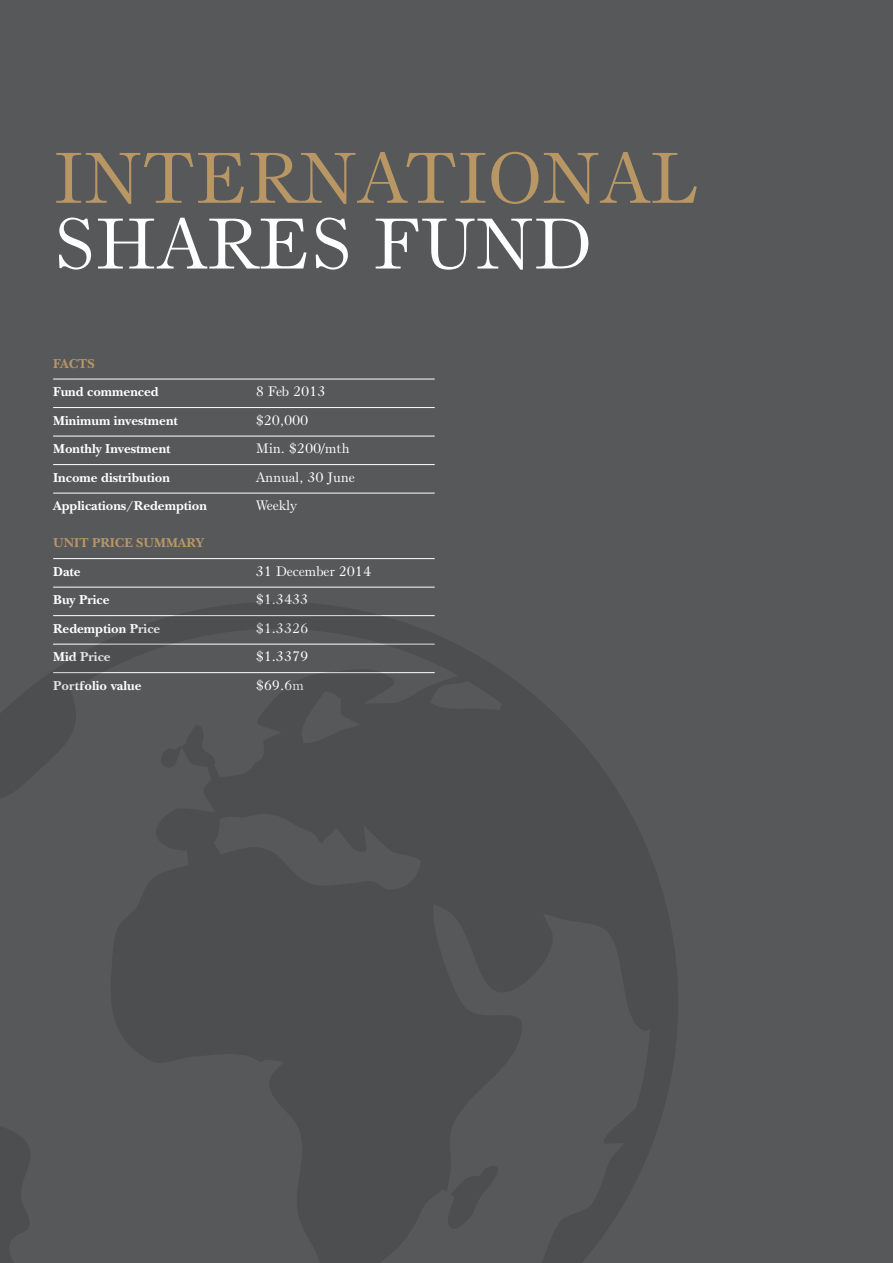
<style>
.page{position:relative;width:893px;height:1263px;background:#57585a}
.page>*{position:absolute;margin:0;border:0;box-sizing:border-box;transform-origin:0 0}
.t1{font:70.65px "Bruce Old Style BT";letter-spacing:-.01em;color:#b99764}
.t2{font:70.65px "Bruce Old Style BT";letter-spacing:-.01em;color:#fff}
.t3{font:700 13.5px "New Baskerville";color:#fff}
.t4{font:13.5px "Bruce Old Style BT";letter-spacing:-.01em;color:#fff}
.t5{font:700 13.5px "New Baskerville";color:#b99764}
</style>
<div class="page">
<hr style="left:53px;top:379px;width:382px;height:1px;background:#fff">
<hr style="left:53px;top:407px;width:382px;height:1px;background:#fff">
<hr style="left:53px;top:436px;width:382px;height:1px;background:#fff">
<hr style="left:53px;top:464px;width:382px;height:1px;background:#fff">
<hr style="left:53px;top:493px;width:382px;height:1px;background:#fff">
<hr style="left:53px;top:558px;width:382px;height:1px;background:#fff">
<hr style="left:53px;top:587px;width:382px;height:1px;background:#fff">
<svg style="left:0;top:602px;width:678px;height:661px"></svg>
<svg style="left:446px;top:1166px;width:53px;height:63px"></svg>
<h1 class="t1" style="left:53px;top:135px;width:645px">INTERNATIONAL</h1>
<h1 class="t2" style="left:53px;top:201px;width:540px">SHARES FUND</h1>
<p class="t5" style="left:53px;top:355px;width:43px">FACTS</p>
<p class="t3" style="left:53px;top:384px;width:107px">Fund commenced</p>
<p class="t4" style="left:256px;top:383px;width:71px">8 Feb 2013</p>
<p class="t3" style="left:53px;top:412px;width:126px">Minimum investment</p>
<p class="t4" style="left:256px;top:412px;width:54px">$20,000</p>
<p class="t3" style="left:53px;top:441px;width:119px">Monthly Investment</p>
<p class="t4" style="left:256px;top:440px;width:95px">Min. $200/mth</p>
<p class="t3" style="left:53px;top:470px;width:118px">Income distribution</p>
<p class="t4" style="left:256px;top:469px;width:101px">Annual, 30 June</p>
<p class="t3" style="left:53px;top:498px;width:155px">Applications/Redemption</p>
<p class="t4" style="left:256px;top:497px;width:43px">Weekly</p>
<p class="t5" style="left:53px;top:535px;width:153px">UNIT PRICE SUMMARY</p>
<p class="t3" style="left:53px;top:564px;width:29px">Date</p>
<p class="t4" style="left:256px;top:563px;width:117px">31 December 2014</p>
<p class="t3" style="left:53px;top:592px;width:58px">Buy Price</p>
<p class="t4" style="left:256px;top:591px;width:54px">$1.3433</p>
<p class="t3" style="left:53px;top:621px;width:109px">Redemption Price</p>
<p class="t4" style="left:256px;top:620px;width:54px">$1.3326</p>
<p class="t3" style="left:53px;top:649px;width:59px">Mid Price</p>
<p class="t4" style="left:256px;top:648px;width:54px">$1.3379</p>
<p class="t3" style="left:53px;top:678px;width:90px">Portfolio value</p>
<p class="t4" style="left:256px;top:677px;width:50px">$69.6m</p>
</div>
